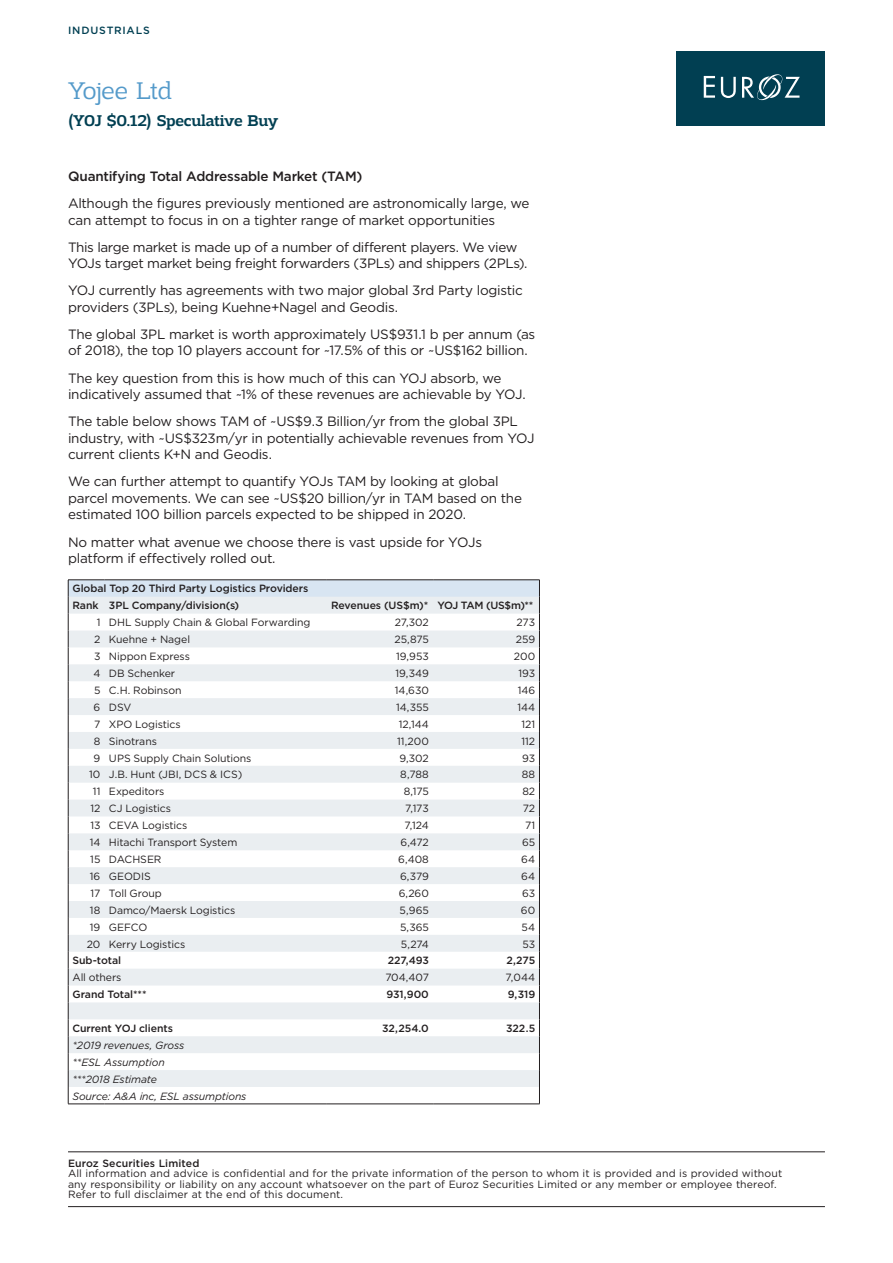
<style>
.page{position:relative;width:893px;height:1263px;background:#fff}
.page>*{position:absolute;margin:0;border:0;box-sizing:border-box;transform-origin:0 0}
.t1{font:300 25.5px "Adria Slab";letter-spacing:-.015em;color:#549aca}
.t2{font:500 16.5px "Adria Slab";letter-spacing:-.02em;color:#013f52}
.t3{font:13.5px/16.5px "Gotham";letter-spacing:-.02em;color:#231f20}
.t4{font:500 13.5px "Gotham";letter-spacing:-.015em;color:#231f20}
.t5{font:10.5px/10.5px "Gotham";color:#231f20}
.t6{font:500 10.5px/17px "Gotham";letter-spacing:-.01em;color:#231f20}
.t7{font:italic 10.5px/17px "Gotham";letter-spacing:-.01em;color:#231f20}
.t8{font:500 10.5px "Gotham";letter-spacing:.01em;color:#231f20}
.t9{font:500 10.5px "Gotham";letter-spacing:.075em;color:#013f52}
</style>
<div class="page">
<div style="left:676px;top:51px;width:149px;height:74px;background:#013f52"></div>
<svg style="left:704px;top:76px;width:11px;height:22px"></svg>
<svg style="left:721px;top:77px;width:15px;height:21px"></svg>
<svg style="left:742px;top:74px;width:58px;height:26px"></svg>
<hr style="left:68px;top:1151px;width:757px;height:1px;background:#231f20">
<hr style="left:68px;top:1206px;width:757px;height:1px;background:#231f20">
<div style="left:68px;top:580px;width:471px;height:17px;background:#d8e5f2"></div>
<svg style="left:69px;top:597px;width:470px;height:490px;fill:#eff2f4"></svg>
<hr style="left:68px;top:579px;width:37px;height:1px;background:#231f20">
<hr style="left:105px;top:579px;width:222px;height:1px;background:#231f20">
<hr style="left:327px;top:579px;width:106px;height:1px;background:#231f20">
<hr style="left:433px;top:579px;width:107px;height:1px;background:#231f20">
<svg style="left:68px;top:580px;width:1px;height:523px"></svg>
<svg style="left:539px;top:580px;width:1px;height:523px"></svg>
<hr style="left:68px;top:1103px;width:37px;height:1px;background:#231f20">
<hr style="left:105px;top:1103px;width:222px;height:1px;background:#231f20">
<hr style="left:327px;top:1103px;width:106px;height:1px;background:#231f20">
<hr style="left:433px;top:1103px;width:107px;height:1px;background:#231f20">
<p class="t9" style="left:68px;top:23px;width:83px">INDUSTRIALS</p>
<h1 class="t1" style="left:68px;top:76px;width:105px">Yojee Ltd</h1>
<p class="t2" style="left:68px;top:111px;width:212px">(YOJ $0.12) Speculative Buy</p>
<p class="t4" style="left:68px;top:167px;width:296px">Quantifying Total Addressable Market (TAM)</p>
<p class="t3" style="left:68px;top:195px;width:463px">Although the figures previously mentioned are astronomically large, we can attempt to focus in on a tighter range of market opportunities</p>
<p class="t3" style="left:68px;top:238px;width:461px">This large market is made up of a number of different players. We view<br>YOJs target market being freight forwarders (3PLs) and shippers (2PLs).</p>
<p class="t3" style="left:68px;top:282px;width:456px">YOJ currently has agreements with two major global 3rd Party logistic providers (3PLs), being Kuehne+Nagel and Geodis.</p>
<p class="t3" style="left:68px;top:326px;width:469px">The global 3PL market is worth approximately US$931.1 b per annum (as of 2018), the top 10 players account for ~17.5% of this or ~US$162 billion.</p>
<p class="t3" style="left:68px;top:369px;width:459px">The key question from this is how much of this can YOJ absorb, we indicatively assumed that ~1% of these revenues are achievable by YOJ.</p>
<p class="t3" style="left:68px;top:413px;width:468px">The table below shows TAM of ~US$9.3 Billion/yr from the global 3PL industry, with ~US$323m/yr in potentially achievable revenues from YOJ current clients K+N and Geodis.</p>
<p class="t3" style="left:68px;top:473px;width:456px">We can further attempt to quantify YOJs TAM by looking at global parcel movements. We can see ~US$20 billion/yr in TAM based on the estimated 100 billion parcels expected to be shipped in 2020.</p>
<p class="t3" style="left:68px;top:533px;width:416px">No matter what avenue we choose there is vast upside for YOJs platform if effectively rolled out.</p>
<p class="t6" style="left:72px;top:580px;width:237px">Global Top 20 Third Party Logistics Providers<br>Rank 3PL Company/division(s)</p>
<p class="t6" style="left:331px;top:597px;width:204px">Revenues (US$m)* YOJ TAM (US$m)**</p>
<p class="t5" style="left:97px;top:617px;width:215px">1 DHL Supply Chain &amp; Global Forwarding</p>
<p class="t5" style="left:395px;top:617px;width:36px">27,302</p>
<p class="t5" style="left:516px;top:617px;width:20px">273</p>
<p class="t5" style="left:94px;top:634px;width:97px">2 Kuehne + Nagel</p>
<p class="t5" style="left:394px;top:634px;width:36px">25,875</p>
<p class="t5" style="left:516px;top:634px;width:21px">259</p>
<p class="t5" style="left:94px;top:651px;width:98px">3 Nippon Express</p>
<p class="t5" style="left:396px;top:651px;width:34px">19,953</p>
<p class="t5" style="left:514px;top:651px;width:23px">200</p>
<p class="t5" style="left:93px;top:668px;width:83px">4 DB Schenker</p>
<p class="t5" style="left:395px;top:668px;width:35px">19,349</p>
<p class="t5" style="left:518px;top:668px;width:18px">193</p>
<p class="t5" style="left:94px;top:685px;width:89px">5 C.H. Robinson</p>
<p class="t5" style="left:395px;top:685px;width:36px">14,630</p>
<p class="t5" style="left:518px;top:685px;width:19px">146</p>
<p class="t5" style="left:94px;top:702px;width:39px">6 DSV</p>
<p class="t5" style="left:396px;top:702px;width:34px">14,355</p>
<p class="t5" style="left:517px;top:702px;width:19px">144</p>
<p class="t5" style="left:94px;top:718px;width:88px">7 XPO Logistics</p>
<p class="t5" style="left:399px;top:718px;width:32px">12,144</p>
<p class="t5" style="left:521px;top:718px;width:15px">121</p>
<p class="t5" style="left:94px;top:735px;width:65px">8 Sinotrans</p>
<p class="t5" style="left:397px;top:735px;width:33px">11,200</p>
<p class="t5" style="left:522px;top:735px;width:15px">112</p>
<p class="t5" style="left:94px;top:752px;width:159px">9 UPS Supply Chain Solutions</p>
<p class="t5" style="left:399px;top:752px;width:31px">9,302</p>
<p class="t5" style="left:522px;top:752px;width:15px">93</p>
<p class="t5" style="left:89px;top:769px;width:155px">10 J.B. Hunt (JBI, DCS &amp; ICS)</p>
<p class="t5" style="left:400px;top:769px;width:30px">8,788</p>
<p class="t5" style="left:522px;top:769px;width:15px">88</p>
<p class="t5" style="left:93px;top:786px;width:73px">11 Expeditors</p>
<p class="t5" style="left:404px;top:786px;width:27px">8,175</p>
<p class="t5" style="left:522px;top:786px;width:14px">82</p>
<p class="t5" style="left:90px;top:803px;width:82px">12 CJ Logistics</p>
<p class="t5" style="left:405px;top:803px;width:25px">7,173</p>
<p class="t5" style="left:523px;top:803px;width:14px">72</p>
<p class="t5" style="left:90px;top:820px;width:99px">13 CEVA Logistics</p>
<p class="t5" style="left:405px;top:820px;width:26px">7,124</p>
<p class="t5" style="left:525px;top:820px;width:12px">71</p>
<p class="t5" style="left:90px;top:837px;width:149px">14 Hitachi Transport System</p>
<p class="t5" style="left:400px;top:837px;width:30px">6,472</p>
<p class="t5" style="left:522px;top:837px;width:15px">65</p>
<p class="t5" style="left:90px;top:854px;width:73px">15 DACHSER</p>
<p class="t5" style="left:398px;top:854px;width:32px">6,408</p>
<p class="t5" style="left:521px;top:854px;width:15px">64</p>
<p class="t5" style="left:90px;top:871px;width:63px">16 GEODIS</p>
<p class="t5" style="left:400px;top:871px;width:30px">6,379</p>
<p class="t5" style="left:521px;top:871px;width:15px">64</p>
<p class="t5" style="left:91px;top:887px;width:73px">17 Toll Group</p>
<p class="t5" style="left:399px;top:887px;width:32px">6,260</p>
<p class="t5" style="left:522px;top:887px;width:15px">63</p>
<p class="t5" style="left:90px;top:904px;width:147px">18 Damco/Maersk Logistics</p>
<p class="t5" style="left:400px;top:904px;width:31px">5,965</p>
<p class="t5" style="left:521px;top:904px;width:16px">60</p>
<p class="t5" style="left:90px;top:921px;width:59px">19 GEFCO</p>
<p class="t5" style="left:400px;top:921px;width:30px">5,365</p>
<p class="t5" style="left:522px;top:921px;width:15px">54</p>
<p class="t5" style="left:87px;top:938px;width:100px">20 Kerry Logistics</p>
<p class="t5" style="left:401px;top:938px;width:30px">5,274</p>
<p class="t5" style="left:522px;top:938px;width:14px">53</p>
<p class="t6" style="left:72px;top:952px;width:50px">Sub-total</p>
<p class="t6" style="left:388px;top:952px;width:43px">227,493</p>
<p class="t6" style="left:507px;top:952px;width:30px">2,275</p>
<p class="t5" style="left:72px;top:972px;width:50px">All others</p>
<p class="t5" style="left:385px;top:972px;width:45px">704,407</p>
<p class="t5" style="left:506px;top:972px;width:31px">7,044</p>
<p class="t6" style="left:72px;top:986px;width:76px">Grand Total***</p>
<p class="t6" style="left:386px;top:986px;width:44px">931,900</p>
<p class="t6" style="left:508px;top:986px;width:29px">9,319</p>
<p class="t6" style="left:72px;top:1020px;width:102px">Current YOJ clients</p>
<p class="t6" style="left:382px;top:1020px;width:48px">32,254.0</p>
<p class="t6" style="left:506px;top:1020px;width:31px">322.5</p>
<p class="t7" style="left:72px;top:1036px;width:176px">*2019 revenues, Gross<br>**ESL Assumption<br>***2018 Estimate<br>Source: A&amp;A inc, ESL assumptions</p>
<p class="t8" style="left:68px;top:1156px;width:133px">Euroz Securities Limited</p>
<p class="t5" style="left:68px;top:1168px;width:716px">All information and advice is confidential and for the private information of the person to whom it is provided and is provided without any responsibility or liability on any account whatsoever on the part of Euroz Securities Limited or any member or employee thereof.<br>Refer to full disclaimer at the end of this document.</p>
</div>
